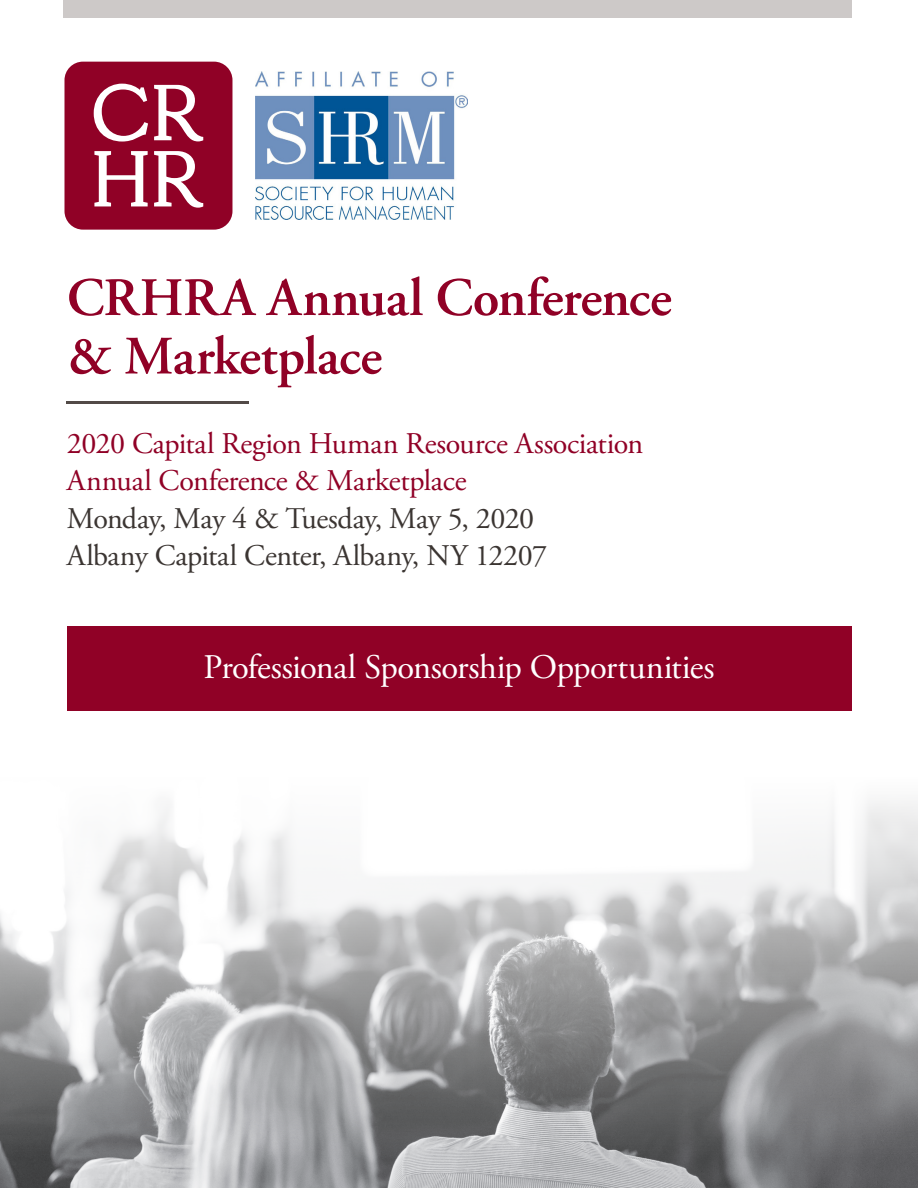
<style>
.page{position:relative;width:918px;height:1188px;background:#fff}
.page>*{position:absolute;margin:0;border:0;box-sizing:border-box;transform-origin:0 0}
.t1{font:600 54px/58.5px "Adobe Garamond Pro";letter-spacing:-.01em;color:#900126}
.t2{font:34.5px "Adobe Garamond Pro";letter-spacing:-.015em;color:#fff}
.t3{font:30px/37.5px "Adobe Garamond Pro";letter-spacing:-.01em;color:#900126}
.t4{font:30px "Adobe Garamond Pro";letter-spacing:-.015em;color:#3b3532}
</style>
<div class="page">
<svg style="left:0;top:801px;width:918px;height:387px"></svg>
<div style="left:67px;top:626px;width:784px;height:85px;background:#900126"></div>
<hr style="left:66px;top:402px;width:183px;height:2px;background:#524a47">
<div style="left:63px;top:0;width:788px;height:17px;background:#cdc9c8"></div>
<div style="left:65px;top:62px;width:167px;height:168px;background:#900126;border-radius:18px"></div>
<svg style="left:94px;top:84px;width:54px;height:58px"></svg>
<svg style="left:154px;top:85px;width:49px;height:56px"></svg>
<svg style="left:94px;top:151px;width:54px;height:55px"></svg>
<svg style="left:154px;top:151px;width:49px;height:57px"></svg>
<img style="left:255px;top:71px;width:213px;height:149px">
<p class="t1" style="left:67px;top:269px;width:607px">CRHRA Annual Conference &amp; Marketplace</p>
<p class="t3" style="left:67px;top:426px;width:578px">2020 Capital Region Human Resource Association<br>Annual Conference &amp; Marketplace</p>
<p class="t4" style="left:67px;top:500px;width:469px">Monday, May 4 &amp; Tuesday, May 5, 2020</p>
<p class="t4" style="left:67px;top:538px;width:482px">Albany Capital Center, Albany, NY 12207</p>
<p class="t2" style="left:203px;top:646px;width:513px">Professional Sponsorship Opportunities</p>
</div>
